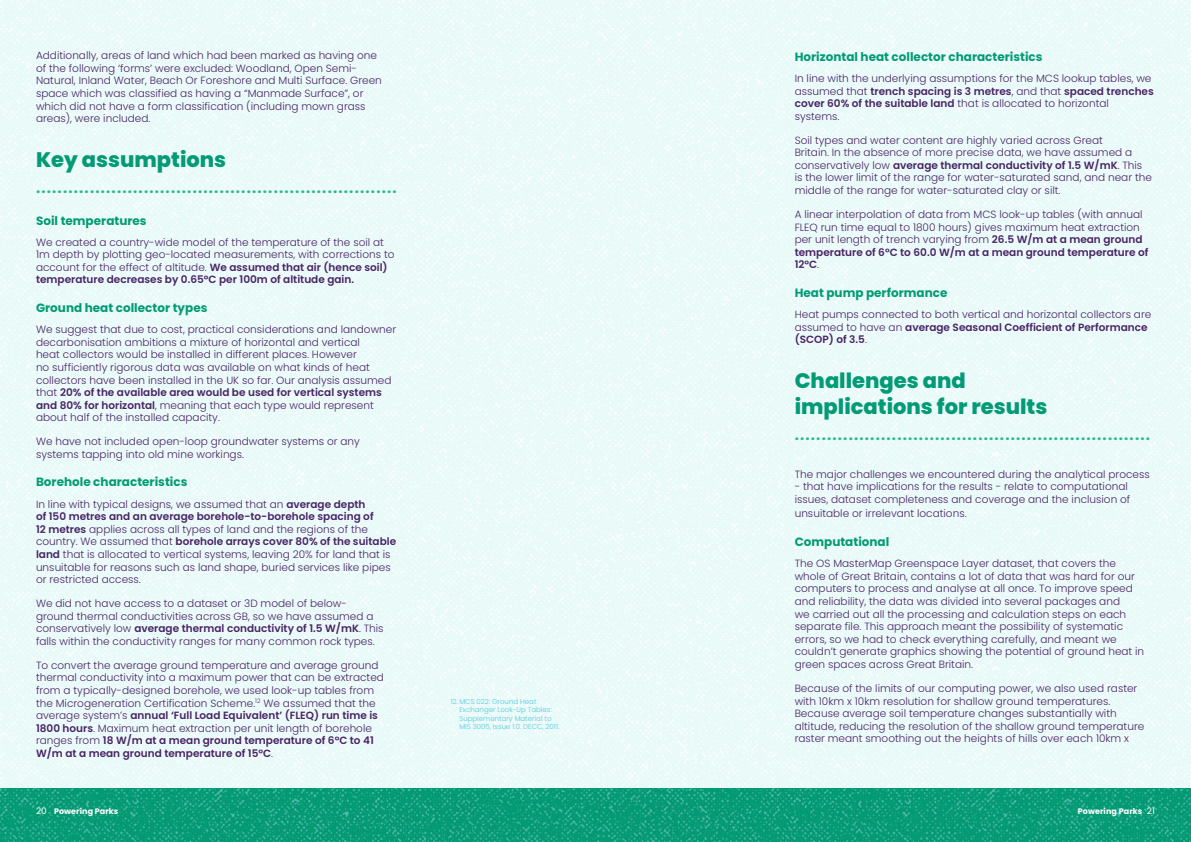
<style>
.page{position:relative;width:1191px;height:842px;background:#fff}
.page>*{position:absolute;margin:0;border:0;box-sizing:border-box;transform-origin:0 0}
.t1{font:800 21px/25.2px "Poppins";color:#029b75}
.t2{font:700 15px "Poppins";color:#2ab893}
.t3{font:700 12px "Poppins";color:#029b75}
.t4{font:300 10.5px/12.6px "Poppins";color:#492465}
.t5{font:700 8px "Poppins";letter-spacing:.01em;color:#fff}
.t6{font:300 7px/8.4px "Poppins";color:#54c7dd}
.s1{font-weight:600}
.s2{font-weight:400;font-size:9px}
</style>
<div class="page">
<img style="left:0;top:0;width:1191px;height:788px">
<img style="left:0;top:788px;width:1191px;height:54px">
<p class="t4" style="left:36px;top:49px;width:347px">Additionally, areas of land which had been marked as having one of the following ‘forms’ were excluded: Woodland, Open Semi-Natural, Inland Water, Beach Or Foreshore and Multi Surface. Green space which was classified as having a “Manmade Surface”, or which did not have a form classification (including mown grass areas), were included.</p>
<h1 class="t1" style="left:36px;top:147px;width:192px">Key assumptions</h1>
<h2 class="t2" style="left:36px;top:179px;width:362px">...................................................................</h2>
<p class="t3" style="left:36px;top:213px;width:112px">Soil temperatures</p>
<p class="t4" style="left:36px;top:236px;width:360px">We created a country-wide model of the temperature of the soil at 1m depth by plotting geo-located measurements, with corrections to account for the effect of altitude. <span class="s1">We assumed that air (hence soil) temperature decreases by 0.65°C per 100m of altitude gain.</span></p>
<p class="t3" style="left:36px;top:301px;width:173px">Ground heat collector types</p>
<p class="t4" style="left:36px;top:323px;width:362px">We suggest that due to cost, practical considerations and landowner decarbonisation ambitions a mixture of horizontal and vertical<br>heat collectors would be installed in different places. However<br>no sufficiently rigorous data was available on what kinds of heat collectors have been installed in the UK so far. Our analysis assumed that <span class="s1">20% of the available area would be used for vertical systems and 80% for horizontal</span>, meaning that each type would represent about half of the installed capacity.</p>
<p class="t4" style="left:36px;top:435px;width:325px">We have not included open-loop groundwater systems or any systems tapping into old mine workings.</p>
<p class="t3" style="left:36px;top:475px;width:153px">Borehole characteristics</p>
<p class="t4" style="left:36px;top:498px;width:362px">In line with typical designs, we assumed that an <span class="s1">average depth<br>of 150 metres and an average borehole-to-borehole spacing of<br>12 metres</span> applies across all types of land and the regions of the country. We assumed that <span class="s1">borehole arrays cover 80% of the suitable land</span> that is allocated to vertical systems, leaving 20% for land that is unsuitable for reasons such as land shape, buried services like pipes or restricted access.</p>
<p class="t4" style="left:36px;top:597px;width:349px">We did not have access to a dataset or 3D model of below&shy;ground thermal conductivities across GB, so we have assumed a conservatively low <span class="s1">average thermal conductivity of 1.5 W/mK</span>. This falls within the conductivity ranges for many common rock types.</p>
<p class="t4" style="left:36px;top:659px;width:349px">To convert the average ground temperature and average ground thermal conductivity into a maximum power that can be extracted from a typically-designed borehole, we used look-up tables from the Microgeneration Certification Scheme.<sup>12</sup> We assumed that the average system’s <span class="s1">annual ‘Full Load Equivalent’ (FLEQ) run time is 1800 hours</span>. Maximum heat extraction per unit length of borehole ranges from <span class="s1">18 W/m at a mean ground temperature of 6°C to 41<br>W/m at a mean ground temperature of 15°C</span>.</p>
<p class="t6" style="left:459px;top:697px;width:101px;text-indent:-9px">12. MCS 022: Ground Heat<br>Exchanger Look-Up Tables:<br>Supplementary Material to<br>MIS 3005, Issue 1.0. DECC, 2011.</p>
<p class="t3" style="left:794px;top:50px;width:249px">Horizontal heat collector characteristics</p>
<p class="t4" style="left:794px;top:72px;width:360px">In line with the underlying assumptions for the MCS lookup tables, we assumed that <span class="s1">trench spacing is 3 metres</span>, and that <span class="s1">spaced trenches cover 60% of the suitable land</span> that is allocated to horizontal systems.</p>
<p class="t4" style="left:794px;top:134px;width:359px">Soil types and water content are highly varied across Great<br>Britain. In the absence of more precise data, we have assumed a conservatively low <span class="s1">average thermal conductivity of 1.5 W/mK</span>. This is the lower limit of the range for water-saturated sand, and near the middle of the range for water-saturated clay or silt.</p>
<p class="t4" style="left:794px;top:208px;width:355px">A linear interpolation of data from MCS look-up tables (with annual FLEQ run time equal to 1800 hours) gives maximum heat extraction per unit length of trench varying from <span class="s1">26.5 W/m at a mean ground temperature of 6°C to 60.0 W/m at a mean ground temperature of 12°C</span>.</p>
<p class="t3" style="left:794px;top:286px;width:154px">Heat pump performance</p>
<p class="t4" style="left:794px;top:308px;width:358px">Heat pumps connected to both vertical and horizontal collectors are assumed to have an <span class="s1">average Seasonal Coefficient of Performance (SCOP) of 3.5</span>.</p>
<h1 class="t1" style="left:794px;top:368px;width:254px">Challenges and implications for results</h1>
<h2 class="t2" style="left:794px;top:426px;width:357px">..................................................................</h2>
<p class="t4" style="left:794px;top:468px;width:356px">The major challenges we encountered during the analytical process</p>
<p class="t4" style="left:794px;top:480px;width:337px">- that have implications for the results - relate to computational issues, dataset completeness and coverage and the inclusion of</p>
<p class="t4" style="left:794px;top:507px;width:173px">unsuitable or irrelevant locations.</p>
<p class="t3" style="left:794px;top:535px;width:96px">Computational</p>
<p class="t4" style="left:794px;top:557px;width:351px">The OS MasterMap Greenspace Layer dataset, that covers the whole of Great Britain, contains a lot of data that was hard for our computers to process and analyse at all once. To improve speed and reliability, the data was divided into several packages and<br>we carried out all the processing and calculation steps on each separate file. This approach meant the possibility of systematic errors, so we had to check everything carefully, and meant we couldn’t generate graphics showing the potential of ground heat in green spaces across Great Britain.</p>
<p class="t4" style="left:794px;top:682px;width:351px">Because of the limits of our computing power, we also used raster with 10km x 10km resolution for shallow ground temperatures.<br>Because average soil temperature changes substantially with altitude, reducing the resolution of the shallow ground temperature raster meant smoothing out the heights of hills over each 10km x</p>
<p class="t5" style="left:36px;top:806px;width:84px"><span class="s2">20</span> Powering Parks</p>
<p class="t5" style="left:1078px;top:806px;width:79px">Powering Parks <span class="s2">21</span></p>
</div>
